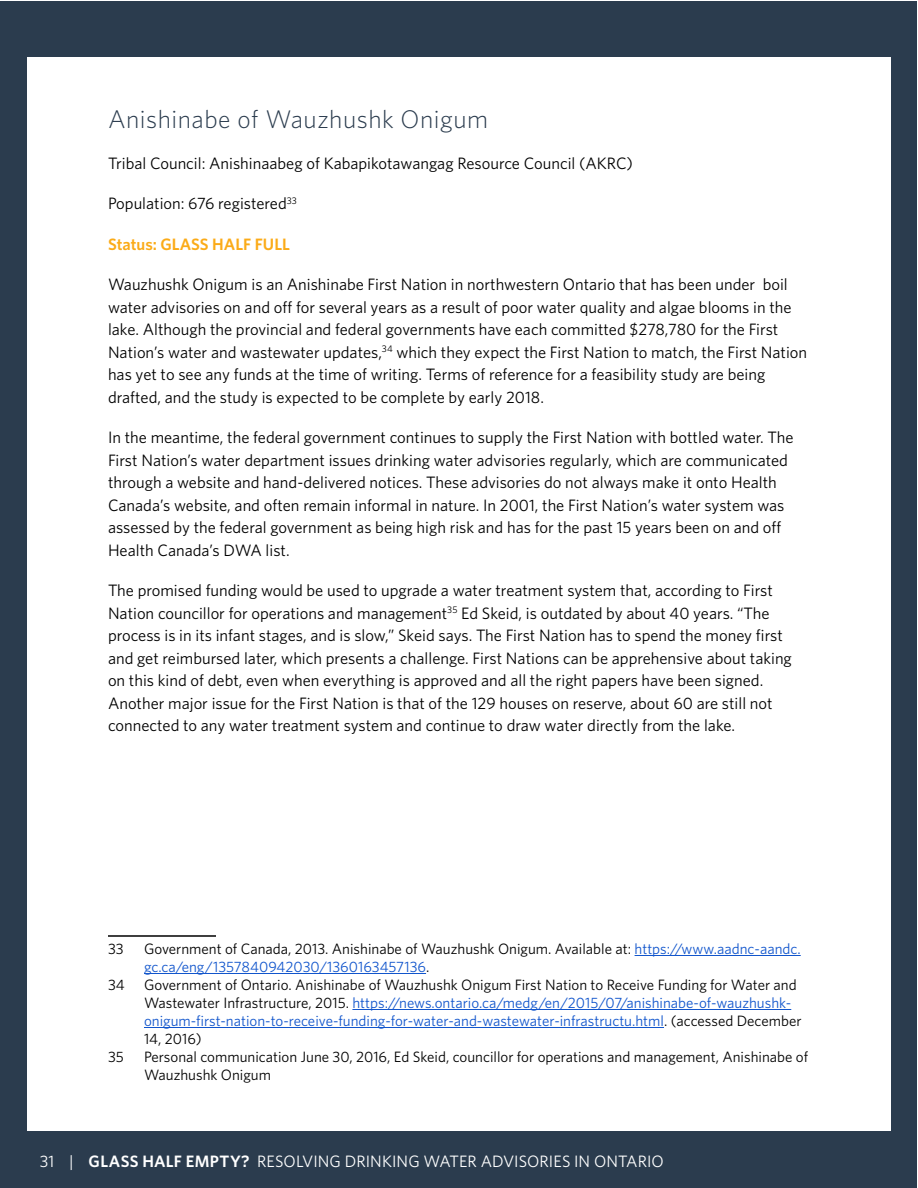
<style>
.page{position:relative;width:918px;height:1188px;background:#fff}
.page>*{position:absolute;margin:0;border:0;box-sizing:border-box;transform-origin:0 0}
.t1{font:300 25.5px "Whitney";letter-spacing:.02em;color:#2b3c4e}
.t2{font:16.5px/22.5px "Whitney";color:#000}
.t3{font:16.5px "Whitney";color:#fff}
.t4{font:600 16.5px "Whitney";color:#fbab18}
.t5{font:15px/18px "Whitney";color:#15c}
.t6{font:15px/18px "Whitney";color:#000}
.s1{color:#15c}
.s2{color:#000}
.s3{font-weight:600}
</style>
<div class="page">
<div style="left:1px;top:1px;width:916px;height:1186px;background:#2b3c4e"></div>
<div style="left:27px;top:57px;width:864px;height:1074px;background:#fff"></div>
<hr style="left:108px;top:935px;width:108px;height:2px;background:#000">
<hr style="left:635px;top:955px;width:166px;height:1px;background:#15c">
<hr style="left:144px;top:973px;width:282px;height:1px;background:#15c">
<hr style="left:352px;top:1009px;width:439px;height:1px;background:#15c">
<hr style="left:144px;top:1027px;width:520px;height:1px;background:#15c">
<h1 class="t1" style="left:108px;top:103px;width:382px">Anishinabe of Wauzhushk Onigum</h1>
<p class="t2" style="left:108px;top:152px;width:527px">Tribal Council: Anishinaabeg of Kabapikotawangag Resource Council (AKRC)</p>
<p class="t2" style="left:108px;top:192px;width:190px">Population: 676 registered<sup>33</sup></p>
<p class="t4" style="left:108px;top:233px;width:184px">Status: GLASS HALF FULL</p>
<p class="t2" style="left:108px;top:273px;width:701px">Wauzhushk Onigum is an Anishinabe First Nation in northwestern Ontario that has been under boil water advisories on and off for several years as a result of poor water quality and algae blooms in the lake. Although the provincial and federal governments have each committed $278,780 for the First Nation’s water and wastewater updates,<sup>34</sup> which they expect the First Nation to match, the First Nation has yet to see any funds at the time of writing. Terms of reference for a feasibility study are being drafted, and the study is expected to be complete by early 2018.</p>
<p class="t2" style="left:108px;top:426px;width:687px">In the meantime, the federal government continues to supply the First Nation with bottled water. The First Nation’s water department issues drinking water advisories regularly, which are communicated through a website and hand-delivered notices. These advisories do not always make it onto Health Canada’s website, and often remain informal in nature. In 2001, the First Nation’s water system was assessed by the federal government as being high risk and has for the past 15 years been on and off Health Canada’s DWA list.</p>
<p class="t2" style="left:108px;top:579px;width:685px">The promised funding would be used to upgrade a water treatment system that, according to First Nation councillor for operations and management<sup>35</sup> Ed Skeid, is outdated by about 40 years. “The process is in its infant stages, and is slow,” Skeid says. The First Nation has to spend the money first and get reimbursed later, which presents a challenge. First Nations can be apprehensive about taking on this kind of debt, even when everything is approved and all the right papers have been signed.<br>Another major issue for the First Nation is that of the 129 houses on reserve, about 60 are still not connected to any water treatment system and continue to draw water directly from the lake.</p>
<p class="t6" style="left:108px;top:939px;width:17px">33</p>
<p class="t6" style="left:144px;top:939px;width:658px">Government of Canada, 2013. Anishinabe of Wauzhushk Onigum. Available at: <span class="s1">https://www.aadnc-aandc. gc.ca/eng/1357840942030/1360163457136</span>.</p>
<p class="t6" style="left:108px;top:975px;width:18px">34</p>
<p class="t5" style="left:144px;top:975px;width:659px"><span class="s2">Government of Ontario. Anishinabe of Wauzhushk Onigum First Nation to Receive Funding for Water and Wastewater Infrastructure, 2015.</span> https://news.ontario.ca/medg/en/2015/07/anishinabe-of-wauzhushk&shy;onigum-first-nation-to-receive-funding-for-water-and-wastewater-infrastructu.html<span class="s2">. (accessed December 14, 2016)</span></p>
<p class="t6" style="left:108px;top:1047px;width:17px">35</p>
<p class="t6" style="left:144px;top:1047px;width:666px">Personal communication June 30, 2016, Ed Skeid, councillor for operations and management, Anishinabe of<br>Wauzhushk Onigum</p>
<p class="t3" style="left:40px;top:1150px;width:626px">31 | <span class="s3">GLASS HALF EMPTY?</span> RESOLVING DRINKING WATER ADVISORIES IN ONTARIO</p>
</div>
